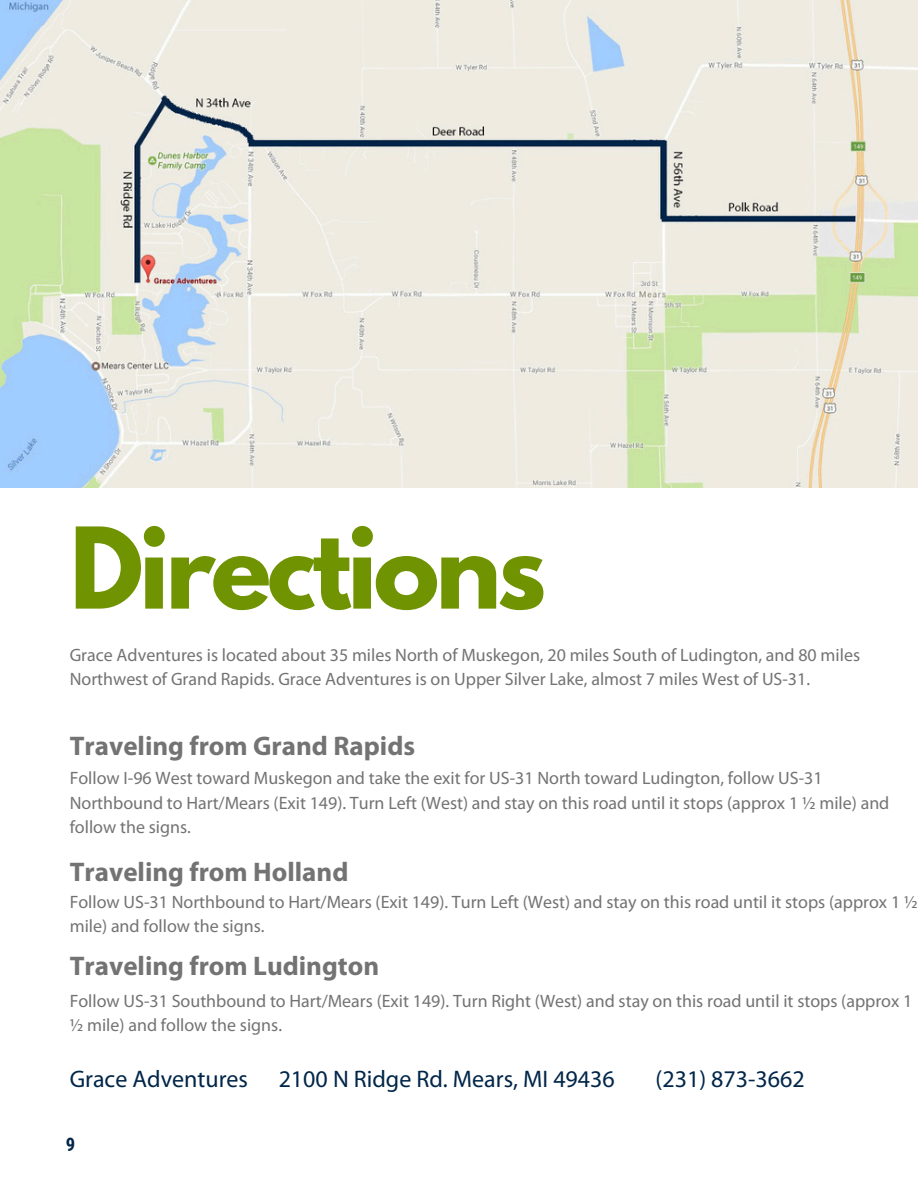
<style>
.page{position:relative;width:918px;height:1188px;background:#fff}
.page>*{position:absolute;margin:0;border:0;box-sizing:border-box;transform-origin:0 0}
.t1{font:700 99.6px "League Spartan";letter-spacing:-.04em;color:#709302}
.t2{font:700 27px "Myriad Pro";color:#737373}
.t3{font:24px "Myriad Pro";color:#002649}
.t4{font:700 18.75px "Roboto Condensed";color:#002649}
.t5{font:18px/24.8px "Myriad Pro";color:#737373}
</style>
<div class="page">
<img style="left:0;top:0;width:918px;height:487px">
<h1 class="t1" style="left:70px;top:519px;width:478px">Directions</h1>
<h2 class="t5" style="left:70px;top:644px;width:792px">Grace Adventures is located about 35 miles North of Muskegon, 20 miles South of Ludington, and 80 miles<br>Northwest of Grand Rapids. Grace Adventures is on Upper Silver Lake, almost 7 miles West of US-31.</h2>
<h2 class="t2" style="left:70px;top:734px;width:347px">Traveling from Grand Rapids</h2>
<p class="t5" style="left:70px;top:767px;width:821px">Follow I-96 West toward Muskegon and take the exit for US-31 North toward Ludington, follow US-31<br>Northbound to Hart/Mears (Exit 149). Turn Left (West) and stay on this road until it stops (approx 1 ½ mile) and follow the signs.</p>
<h2 class="t2" style="left:70px;top:860px;width:280px">Traveling from Holland</h2>
<p class="t5" style="left:70px;top:891px;width:849px">Follow US-31 Northbound to Hart/Mears (Exit 149). Turn Left (West) and stay on this road until it stops (approx 1 ½ mile) and follow the signs.</p>
<h3 class="t2" style="left:70px;top:955px;width:311px">Traveling from Ludington</h3>
<p class="t5" style="left:70px;top:990px;width:844px">Follow US-31 Southbound to Hart/Mears (Exit 149). Turn Right (West) and stay on this road until it stops (approx 1 ½ mile) and follow the signs.</p>
<p class="t3" style="left:70px;top:1069px;width:180px">Grace Adventures</p>
<p class="t3" style="left:279px;top:1069px;width:338px">2100 N Ridge Rd. Mears, MI 49436</p>
<p class="t3" style="left:656px;top:1069px;width:151px">(231) 873-3662</p>
<p class="t4" style="left:66px;top:1133px;width:11px">9</p>
</div>
